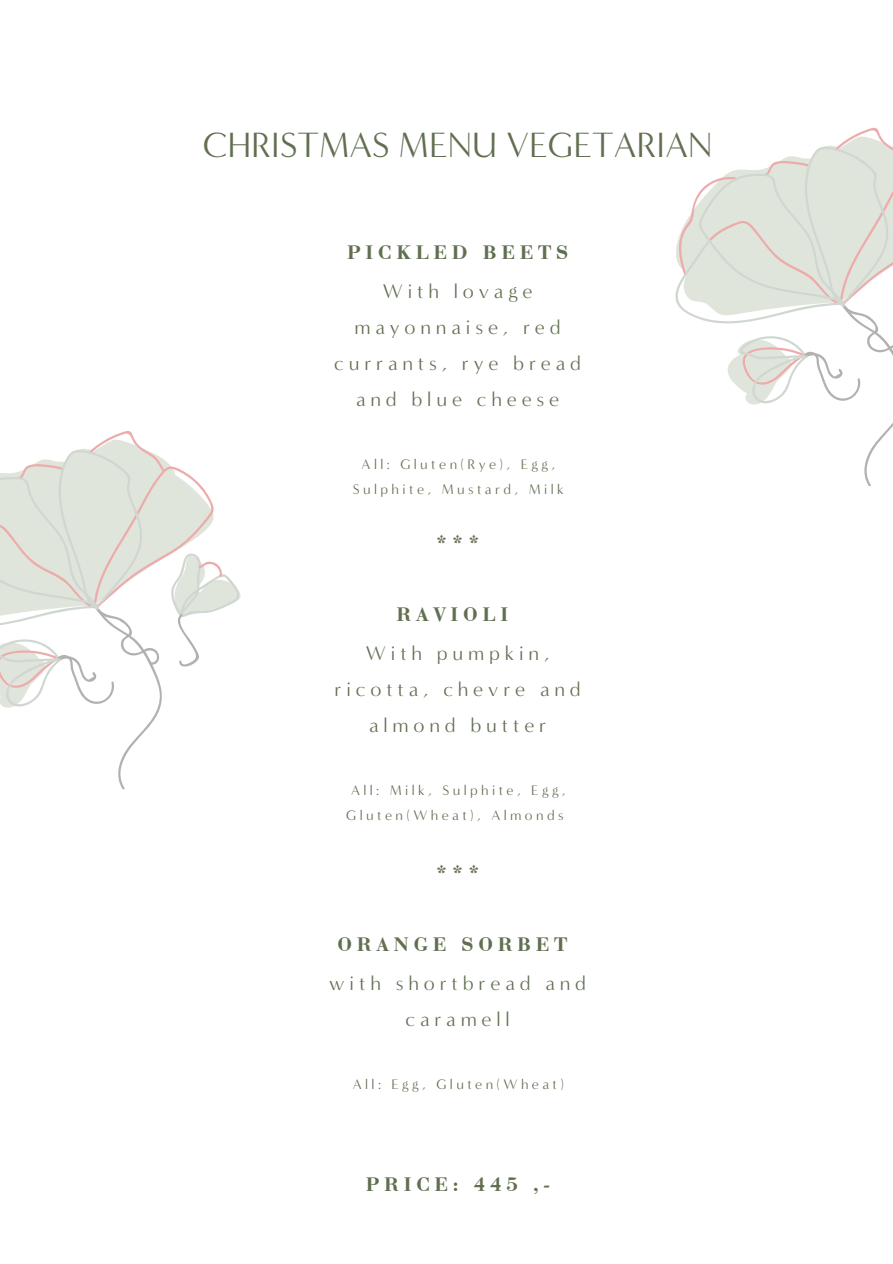
<style>
.page{position:relative;width:893px;height:1264px;background:#fff}
.page>*{position:absolute;margin:0;border:0;box-sizing:border-box;transform-origin:0 0}
.t1{font:36px "Minerva Modern";color:#616f51}
.t2{font:20.25px/36px "Minerva Modern";letter-spacing:.24em;color:#616f51;text-align:center}
.t3{font:20.25px "Bodoni Bold DTC";letter-spacing:.24em;color:#616f51}
.t4{font:14.25px/24.8px "Minerva Modern";letter-spacing:.24em;color:#616f51;text-align:center}
</style>
<div class="page">
<svg style="left:675px;top:127px;width:217px;height:360px"></svg>
<svg style="left:0;top:431px;width:241px;height:359px"></svg>
<p class="t1" style="left:203px;top:124px;width:511px">CHRISTMAS MENU VEGETARIAN</p>
<p class="t3" style="left:347px;top:244px;width:222px">PICKLED BEETS</p>
<p class="t2" style="left:334px;top:273px;width:248px">With lovage mayonnaise, red currants, rye bread and blue cheese</p>
<p class="t4" style="left:353px;top:452px;width:212px">All: Gluten(Rye), Egg,<br>Sulphite, Mustard, Milk</p>
<p class="t3" style="left:435px;top:534px;width:45px">***</p>
<p class="t3" style="left:396px;top:606px;width:113px">RAVIOLI</p>
<p class="t2" style="left:366px;top:635px;width:185px">With pumpkin,</p>
<p class="t2" style="left:334px;top:671px;width:248px">ricotta, chevre and almond butter</p>
<p class="t4" style="left:346px;top:778px;width:221px">All: Milk, Sulphite, Egg,<br>Gluten(Wheat), Almonds</p>
<p class="t3" style="left:435px;top:863px;width:45px">***</p>
<p class="t3" style="left:337px;top:935px;width:231px">ORANGE SORBET</p>
<p class="t2" style="left:329px;top:965px;width:258px">with shortbread and caramell</p>
<p class="t4" style="left:353px;top:1071px;width:212px">All: Egg, Gluten(Wheat)</p>
<p class="t3" style="left:366px;top:1176px;width:185px">PRICE: 445 ,-</p>
</div>
